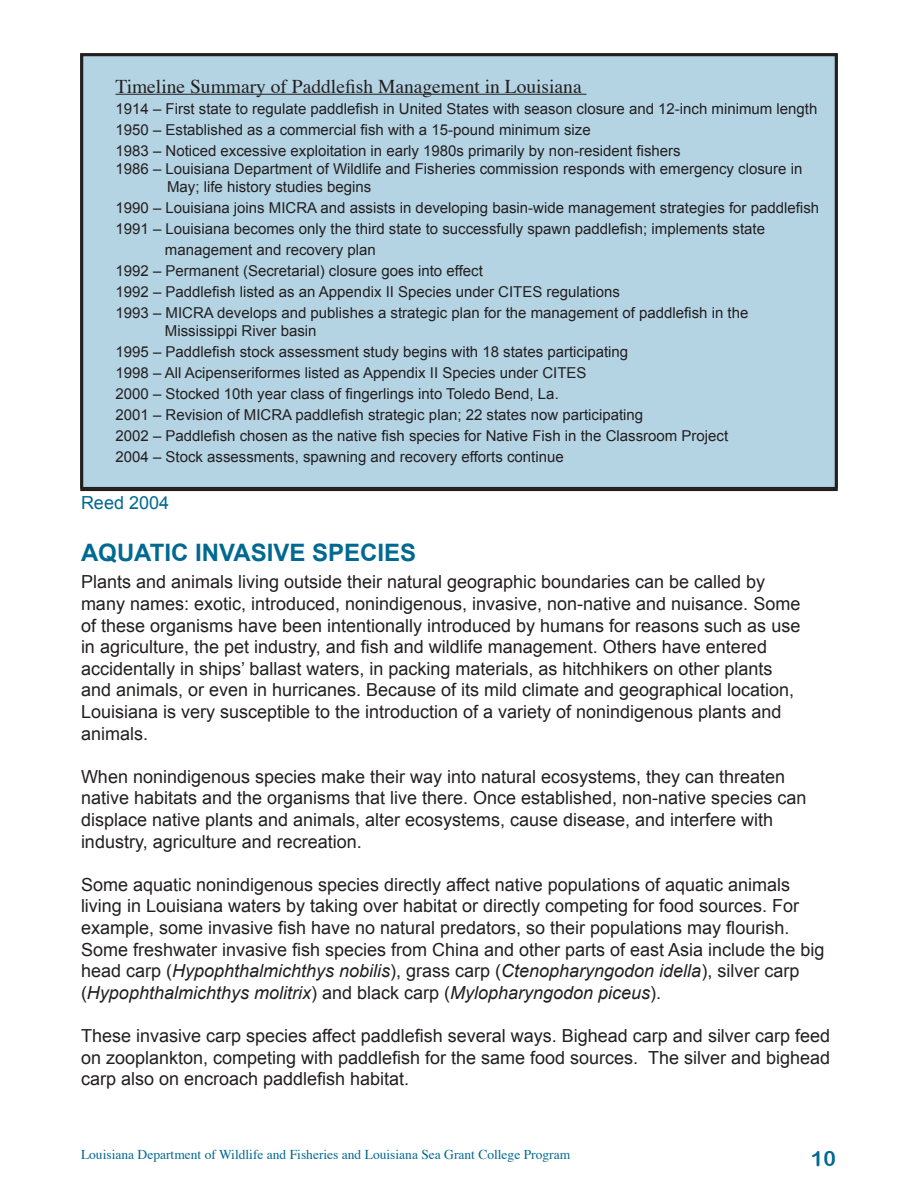
<style>
.page{position:relative;width:918px;height:1188px;background:#fff}
.page>*{position:absolute;margin:0;border:0;box-sizing:border-box;transform-origin:0 0}
.t1{font:700 24px "Arial";color:#006991}
.t2{font:21px "Arial Rounded MT Bold";color:#006991}
.t3{font:19.5px "Times";color:#231f20}
.t4{font:18px/21.6px "Arial";color:#231f20}
.t5{font:18px "Arial";color:#006991}
.t6{font:15px/21px "Arial";color:#231f20}
.t7{font:13.5px "Times";color:#006991}
.s1{font-style:italic}
</style>
<div class="page">
<div style="left:82px;top:55px;width:754px;height:435px;background:#b4d4e4"></div>
<hr style="left:116px;top:94px;width:471px;height:1px;background:#231f20">
<div style="left:80px;top:53px;width:758px;height:435px;border:2px solid #231f20"></div>
<p class="t3" style="left:116px;top:74px;width:468px">Timeline Summary of Paddlefish Management in Louisiana</p>
<p class="t6" style="left:116px;top:98px;width:703px">1914 – First state to regulate paddlefish in United States with season closure and 12-inch minimum length<br>1950 – Established as a commercial fish with a 15-pound minimum size<br>1983 – Noticed excessive exploitation in early 1980s primarily by non-resident fishers</p>
<p class="t6" style="left:167px;top:160px;width:637px;line-height:18px;text-indent:-52px">1986 – Louisiana Department of Wildlife and Fisheries commission responds with emergency closure in<br>May; life history studies begins</p>
<p class="t6" style="left:116px;top:197px;width:705px">1990 – Louisiana joins MICRA and assists in developing basin-wide management strategies for paddlefish</p>
<p class="t6" style="left:116px;top:218px;width:651px">1991 – Louisiana becomes only the third state to successfully spawn paddlefish; implements state</p>
<p class="t6" style="left:165px;top:239px;width:212px">management and recovery plan</p>
<p class="t6" style="left:116px;top:260px;width:369px">1992 – Permanent (Secretarial) closure goes into effect</p>
<p class="t6" style="left:116px;top:281px;width:506px">1992 – Paddlefish listed as an Appendix II Species under CITES regulations</p>
<p class="t6" style="left:116px;top:302px;width:634px">1993 – MICRA develops and publishes a strategic plan for the management of paddlefish in the</p>
<p class="t6" style="left:116px;top:320px;width:614px;text-indent:49px">Mississippi River basin<br>1995 – Paddlefish stock assessment study begins with 18 states participating<br>1998 – All Acipenseriformes listed as Appendix II Species under CITES<br>2000 – Stocked 10th year class of fingerlings into Toledo Bend, La.<br>2001 – Revision of MICRA paddlefish strategic plan; 22 states now participating<br>2002 – Paddlefish chosen as the native fish species for Native Fish in the Classroom Project 2004 – Stock assessments, spawning and recovery efforts continue</p>
<p class="t5" style="left:81px;top:493px;width:90px">Reed 2004</p>
<h1 class="t1" style="left:81px;top:539px;width:337px">AQUATIC INVASIVE SPECIES</h1>
<p class="t4" style="left:81px;top:571px;width:721px">Plants and animals living outside their natural geographic boundaries can be called by many names: exotic, introduced, nonindigenous, invasive, non-native and nuisance. Some of these organisms have been intentionally introduced by humans for reasons such as use in agriculture, the pet industry, and fish and wildlife management. Others have entered accidentally in ships’ ballast waters, in packing materials, as hitchhikers on other plants and animals, or even in hurricanes. Because of its mild climate and geographical location, Louisiana is very susceptible to the introduction of a variety of nonindigenous plants and animals.</p>
<p class="t4" style="left:81px;top:766px;width:727px">When nonindigenous species make their way into natural ecosystems, they can threaten native habitats and the organisms that live there. Once established, non-native species can displace native plants and animals, alter ecosystems, cause disease, and interfere with industry, agriculture and recreation.</p>
<p class="t4" style="left:81px;top:874px;width:745px">Some aquatic nonindigenous species directly affect native populations of aquatic animals living in Louisiana waters by taking over habitat or directly competing for food sources. For example, some invasive fish have no natural predators, so their populations may flourish.<br>Some freshwater invasive fish species from China and other parts of east Asia include the big head carp (<span class="s1">Hypophthalmichthys nobilis</span>), grass carp (<span class="s1">Ctenopharyngodon idella</span>), silver carp (<span class="s1">Hypophthalmichthys molitrix</span>) and black carp (<span class="s1">Mylopharyngodon piceus</span>).</p>
<p class="t4" style="left:81px;top:1025px;width:751px;text-align:justify">These invasive carp species affect paddlefish several ways. Bighead carp and silver carp feed on zooplankton, competing with paddlefish for the same food sources. The silver and bighead carp also on encroach paddlefish habitat.</p>
<p class="t7" style="left:81px;top:1146px;width:491px">Louisiana Department of Wildlife and Fisheries and Louisiana Sea Grant College Program</p>
<p class="t2" style="left:811px;top:1146px;width:26px">10</p>
</div>
